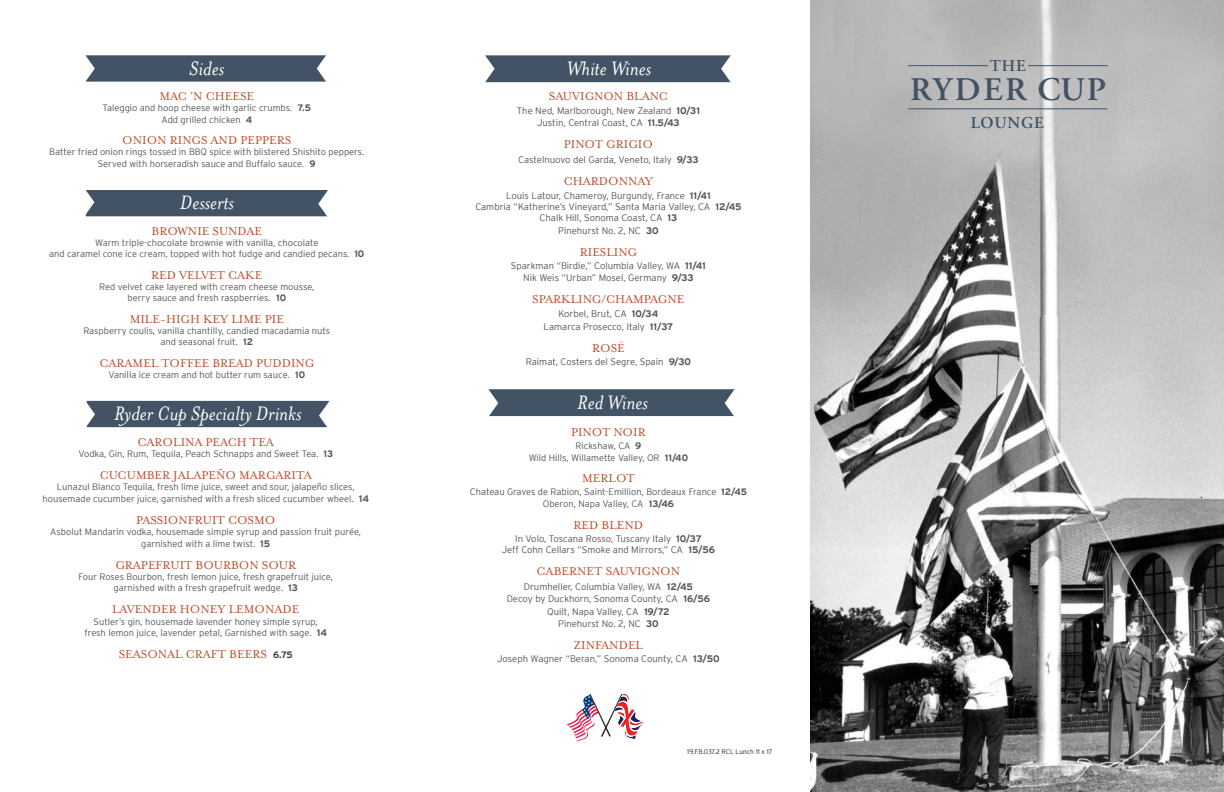
<style>
.page{position:relative;width:1224px;height:792px;background:#fff}
.page>*{position:absolute;margin:0;border:0;box-sizing:border-box;transform-origin:0 0}
.t1{font:600 33px "Adobe Garamond Pro";letter-spacing:.065em;color:#415364}
.t2{font:italic 22.4px "Mrs Eaves";color:#fff}
.t3{font:600 16.5px "Adobe Garamond Pro";letter-spacing:.05em;color:#415364}
.t4{font:13px "Mrs Eaves Roman";color:#bb4926}
.t5{font:300 9.5px/12.4px "Interstate";color:#545757;text-align:center}
.t6{font:300 9.3px/11.2px "Interstate";color:#545757;text-align:center}
.t7{font:300 6.7px "Interstate";color:#231f20}
.s1{font-weight:700}
.s2{font-size:9.5px}
.s3{font-weight:700;font-size:9.5px}
.s4{font-family:"Interstate";font-weight:700;font-size:9.3px;color:#414243}
</style>
<div class="page">
<img style="left:810px;top:0;width:414px;height:792px">
<hr style="left:1028px;top:65px;width:80px;height:1px;background:#415364">
<hr style="left:908px;top:109px;width:199px;height:1px;background:#415364">
<hr style="left:908px;top:65px;width:80px;height:1px;background:#415364">
<svg style="left:85px;top:55px;width:241px;height:27px;background:#4d5e6e"></svg>
<svg style="left:85px;top:190px;width:243px;height:27px;background:#4d5e6e"></svg>
<svg style="left:86px;top:400px;width:243px;height:28px;background:#536373"></svg>
<svg style="left:567px;top:693px;width:77px;height:49px"></svg>
<svg style="left:485px;top:55px;width:246px;height:28px;background:#506070"></svg>
<svg style="left:488px;top:389px;width:247px;height:28px;background:#506170"></svg>
<h2 class="t2" style="left:189px;top:56px;width:36px">Sides</h2>
<h3 class="t4" style="left:159px;top:89px;width:96px">MAC ‘N CHEESE</h3>
<p class="t6" style="left:103px;top:102px;width:210px">Taleggio and hoop cheese with garlic crumbs. <span class="s1">7.5<br></span>Add grilled chicken <span class="s1">4</span></p>
<h3 class="t4" style="left:122px;top:133px;width:171px">ONION RINGS AND PEPPERS</h3>
<p class="t6" style="left:49px;top:146px;width:317px">Batter fried onion rings tossed in BBQ spice with blistered Shishito peppers.<br>Served with horseradish sauce and Buffalo sauce. <span class="s1">9</span></p>
<h2 class="t2" style="left:180px;top:191px;width:56px">Desserts</h2>
<h3 class="t4" style="left:152px;top:224px;width:112px">BROWNIE SUNDAE</h3>
<p class="t6" style="left:49px;top:237px;width:317px">Warm triple-chocolate brownie with vanilla, chocolate<br>and caramel cone ice cream, topped with hot fudge and candied pecans. <span class="s1">10</span></p>
<h3 class="t4" style="left:151px;top:268px;width:113px">RED VELVET CAKE</h3>
<p class="t6" style="left:99px;top:281px;width:217px">Red velvet cake layered with cream cheese mousse, berry sauce and fresh raspberries. <span class="s1">10</span></p>
<h3 class="t4" style="left:130px;top:312px;width:156px">MILE-HIGH KEY LIME PIE</h3>
<p class="t6" style="left:83px;top:325px;width:248px">Raspberry coulis, vanilla chantilly, candied macadamia nuts and seasonal fruit. <span class="s1">12</span></p>
<h3 class="t4" style="left:99px;top:356px;width:216px">CARAMEL TOFFEE BREAD PUDDING</h3>
<p class="t6" style="left:108px;top:369px;width:198px">Vanilla ice cream and hot butter rum sauce. <span class="s1">10</span></p>
<h2 class="t2" style="left:114px;top:401px;width:189px">Ryder Cup Specialty Drinks</h2>
<h3 class="t4" style="left:137px;top:435px;width:138px">CAROLINA PEACH TEA</h3>
<p class="t6" style="left:78px;top:448px;width:256px">Vodka, Gin, Rum, Tequila, Peach Schnapps and Sweet Tea. <span class="s1">13</span></p>
<h3 class="t4" style="left:100px;top:468px;width:214px">CUCUMBER JALAPEÑO MARGARITA</h3>
<p class="t6" style="left:42px;top:481px;width:328px">Lunazul Blanco Tequila, fresh lime juice, sweet and sour, jalapeño slices, housemade cucumber juice, garnished with a fresh sliced cucumber wheel<span class="s2">.</span> <span class="s3">14</span></p>
<h3 class="t4" style="left:136px;top:513px;width:141px">PASSIONFRUIT COSMO</h3>
<p class="t6" style="left:50px;top:526px;width:312px">Asbolut Mandarin vodka, housemade simple syrup and passion fruit purée, garnished with a lime twist. <span class="s3">15</span></p>
<h3 class="t4" style="left:115px;top:558px;width:182px">GRAPEFRUIT BOURBON SOUR</h3>
<p class="t6" style="left:78px;top:571px;width:256px">Four Roses Bourbon, fresh lemon juice, fresh grapefruit juice, garnished with a fresh grapefruit wedge<span class="s2">.</span> <span class="s3">13</span></p>
<h3 class="t4" style="left:112px;top:602px;width:189px">LAVENDER HONEY LEMONADE</h3>
<p class="t6" style="left:84px;top:616px;width:244px">Sutler’s gin, housemade lavender honey simple syrup, fresh lemon juice, lavender petal, Garnished with sage<span class="s2">.</span> <span class="s3">14</span></p>
<h3 class="t4" style="left:119px;top:647px;width:176px">SEASONAL CRAFT BEERS <span class="s4">6.75</span></h3>
<h2 class="t2" style="left:566px;top:56px;width:86px">White Wines</h2>
<h3 class="t4" style="left:549px;top:90px;width:121px">SAUVIGNON BLANC</h3>
<p class="t5" style="left:517px;top:104px;width:185px">The Ned, Marlborough, New Zealand <span class="s1">10/31<br></span>Justin, Central Coast, CA <span class="s1">11.5/43</span></p>
<h3 class="t4" style="left:564px;top:138px;width:90px">PINOT GRIGIO</h3>
<p class="t5" style="left:518px;top:153px;width:182px">Castelnuovo del Garda, Veneto, Italy <span class="s1">9/33</span></p>
<h3 class="t4" style="left:564px;top:174px;width:91px">CHARDONNAY</h3>
<p class="t5" style="left:475px;top:189px;width:268px;line-height:11.4px">Louis Latour, Chameroy, Burgundy, France <span class="s1">11/41<br></span>Cambria “Katherine’s Vineyard,” Santa Maria Valley, CA <span class="s1">12/45<br></span>Chalk Hill, Sonoma Coast, CA <span class="s1">13</span></p>
<p class="t5" style="left:558px;top:224px;width:102px">Pinehurst No. 2, NC <span class="s1">30</span></p>
<h3 class="t4" style="left:580px;top:245px;width:59px">RIESLING</h3>
<p class="t5" style="left:511px;top:260px;width:197px;line-height:11.4px">Sparkman “Birdie,” Columbia Valley, WA <span class="s1">11/41<br></span>Nik Weis “Urban” Mosel, Germany <span class="s1">9/33</span></p>
<h3 class="t4" style="left:532px;top:292px;width:154px">SPARKLING/CHAMPAGNE</h3>
<p class="t5" style="left:544px;top:308px;width:131px">Korbel, Brut, CA <span class="s1">10/34<br></span>Lamarca Prosecco, Italy <span class="s1">11/37</span></p>
<h3 class="t4" style="left:592px;top:341px;width:34px">ROSÉ</h3>
<p class="t5" style="left:526px;top:355px;width:167px">Raimat, Costers del Segre, Spain <span class="s1">9/30</span></p>
<h2 class="t2" style="left:577px;top:390px;width:72px">Red Wines</h2>
<h3 class="t4" style="left:571px;top:425px;width:76px">PINOT NOIR</h3>
<p class="t6" style="left:529px;top:440px;width:161px">Rickshaw, CA <span class="s1">9<br></span>Wild Hills, Willamette Valley, OR <span class="s1">11/40</span></p>
<h3 class="t4" style="left:582px;top:471px;width:54px">MERLOT</h3>
<p class="t6" style="left:470px;top:486px;width:279px">Chateau Graves de Rabion, Saint-Emillion, Bordeaux France <span class="s1">12/45<br></span>Oberon, Napa Valley, CA <span class="s1">13/46</span></p>
<h3 class="t4" style="left:574px;top:518px;width:71px">RED BLEND</h3>
<p class="t5" style="left:502px;top:533px;width:215px;line-height:11.4px">In Volo, Toscana Rosso, Tuscany Italy <span class="s1">10/37<br></span>Jeff Cohn Cellars “Smoke and Mirrors,” CA <span class="s1">15/56</span></p>
<h3 class="t4" style="left:537px;top:565px;width:145px">CABERNET SAUVIGNON</h3>
<p class="t5" style="left:507px;top:580px;width:205px">Drumheller, Columbia Valley, WA <span class="s1">12/45<br></span>Decoy by Duckhorn, Sonoma County, CA <span class="s1">16/56<br></span>Quilt, Napa Valley, CA <span class="s1">19/72<br></span>Pinehurst No. 2, NC <span class="s1">30</span></p>
<h3 class="t4" style="left:574px;top:638px;width:71px">ZINFANDEL</h3>
<p class="t5" style="left:497px;top:653px;width:224px">Joseph Wagner “Beran,” Sonoma County, CA <span class="s1">13/50</span></p>
<p class="t7" style="left:687px;top:747px;width:87px">19.FB.037.2 RCL Lunch 11 x 17</p>
<h3 class="t3" style="left:990px;top:56px;width:37px">THE</h3>
<h1 class="t1" style="left:910px;top:71px;width:198px">RYDER CUP</h1>
<h3 class="t3" style="left:971px;top:113px;width:75px">LOUNGE</h3>
</div>
